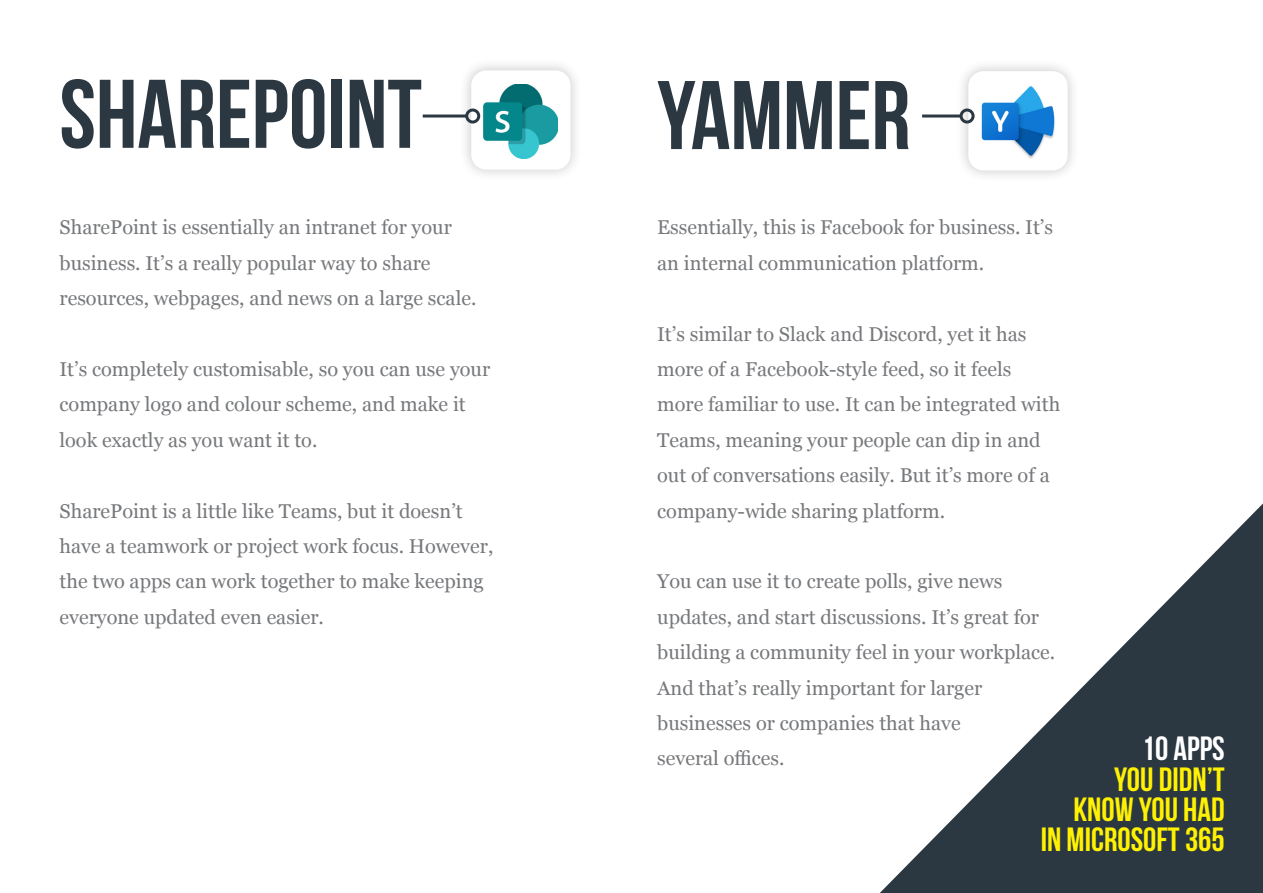
<style>
.page{position:relative;width:1263px;height:893px;background:#fff}
.page>*{position:absolute;margin:0;border:0;box-sizing:border-box;transform-origin:0 0}
.t1{font:700 97.2px "Bebas Neue";color:#2b3842}
.t2{font:700 33.45px "Bebas Neue";color:#fff101}
.t3{font:700 33.45px "Bebas Neue";color:#fff}
.t4{font:19.95px/35.4px "Georgia";color:#76787b}
</style>
<div class="page">
<div style="left:956px;top:59px;width:124px;height:124px;background:#231f20;opacity:.25"></div>
<div style="left:968px;top:71px;width:100px;height:99px;background:#fff;border-radius:15px"></div>
<img style="left:981px;top:86px;width:74px;height:73px">
<div style="left:459px;top:58px;width:124px;height:124px;background:#231f20;opacity:.25"></div>
<div style="left:471px;top:70px;width:99px;height:100px;background:#fff;border-radius:15px"></div>
<img style="left:483px;top:84px;width:75px;height:75px">
<svg style="left:880px;top:503px;width:383px;height:390px"></svg>
<hr style="left:922px;top:115px;width:39px;height:3px;background:#2b3842">
<div style="left:959px;top:109px;width:15px;height:15px;border:3px solid #2b3842;border-radius:50%"></div>
<hr style="left:423px;top:115px;width:44px;height:3px;background:#2b3842">
<div style="left:465px;top:109px;width:15px;height:15px;border:3px solid #2b3842;border-radius:50%"></div>
<p class="t1" style="left:60px;top:61px;width:364px">SHAREPOINT</p>
<p class="t1" style="left:657px;top:62px;width:255px">YAMMER</p>
<p class="t4" style="left:60px;top:209px;width:418px">SharePoint is essentially an intranet for your business. It’s a really popular way to share resources, webpages, and news on a large scale.</p>
<p class="t4" style="left:60px;top:351px;width:432px">It’s completely customisable, so you can use your company logo and colour scheme, and make it look exactly as you want it to.</p>
<p class="t4" style="left:60px;top:492px;width:435px">SharePoint is a little like Teams, but it doesn’t have a teamwork or project work focus. However, the two apps can work together to make keeping everyone updated even easier.</p>
<p class="t4" style="left:657px;top:209px;width:397px">Essentially, this is Facebook for business. It’s an internal communication platform.</p>
<p class="t4" style="left:657px;top:315px;width:405px">It’s similar to Slack and Discord, yet it has more of a Facebook-style feed, so it feels more familiar to use. It can be integrated with Teams, meaning your people can dip in and out of conversations easily. But it’s more of a company-wide sharing platform.</p>
<p class="t4" style="left:657px;top:563px;width:400px">You can use it to create polls, give news updates, and start discussions. It’s great for building a community feel in your workplace.<br>And that’s really important for larger businesses or companies that have</p>
<p class="t4" style="left:657px;top:740px;width:129px">several offices.</p>
<p class="t3" style="left:1142px;top:731px;width:85px">10 APPS</p>
<p class="t2" style="left:1114px;top:761px;width:112px">YOU DIDN’T</p>
<p class="t2" style="left:1073px;top:791px;width:153px">KNOW YOU HAD</p>
<p class="t2" style="left:1041px;top:821px;width:185px">IN MICROSOFT 365</p>
</div>
